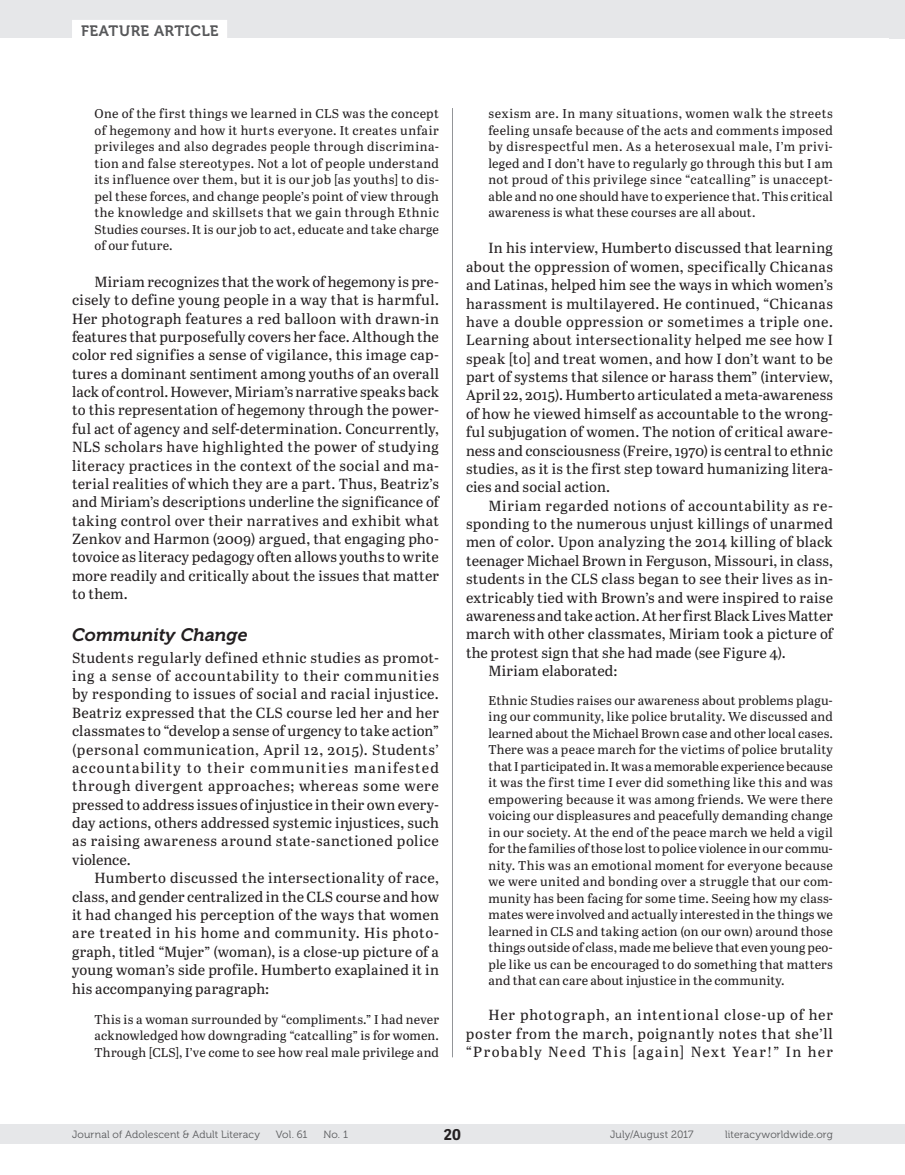
<style>
.page{position:relative;width:905px;height:1175px;background:#fff}
.page>*{position:absolute;margin:0;border:0;box-sizing:border-box;transform-origin:0 0}
.t1{font:italic 18px "Museo 700";letter-spacing:.005em;color:#231f20}
.t2{font:15px "Museo 700";letter-spacing:.03em;color:#57585a}
.t3{font:700 15px "Adelle Sans";color:#231f20}
.t4{font:14.7px/18.3px "Abril Text";letter-spacing:.015em;color:#231f20;text-align:justify}
.t5{font:14.7px "Abril Text";letter-spacing:-.005em;color:#231f20}
.t6{font:14.7px "Abril Text";letter-spacing:.04em;color:#231f20}
.t7{font:12.75px/16.5px "Abril Text";letter-spacing:.015em;color:#231f20;text-align:justify}
.t8{font:10.5px "Museo 300";letter-spacing:.015em;color:#57585a}
</style>
<div class="page">
<div style="left:0;top:0;width:904px;height:38px;background:#e6e7e9"></div>
<div style="left:889px;top:0;width:15px;height:39px;background:#e6e7e9"></div>
<hr style="left:452px;top:108px;width:1px;height:949px;background:#939598">
<div style="left:0;top:1124px;width:904px;height:20px;background:#e6e7e9"></div>
<div style="left:72px;top:20px;width:155px;height:21px;background:#fff"></div>
<p class="t2" style="left:81px;top:22px;width:139px">FEATURE ARTICLE</p>
<p class="t7" style="left:94px;top:105px;width:346px">One of the first things we learned in CLS was the concept of hegemony and how it hurts everyone. It creates unfair privileges and also degrades people through discrimina&shy;tion and false stereotypes. Not a lot of people understand its influence over them, but it is our job [as youths] to dis&shy;pel these forces, and change people’s point of view through the knowledge and skillsets that we gain through Ethnic Studies courses. It is our job to act, educate and take charge of our future.</p>
<p class="t4" style="left:72px;top:272px;width:368px;text-indent:22px">Miriam recognizes that the work of hegemony is pre&shy;cisely to define young people in a way that is harmful.<br>Her photograph features a red balloon with drawn-in features that purposefully covers her face. Although the color red signifies a sense of vigilance, this image cap&shy;tures a dominant sentiment among youths of an overall lack of control. However, Miriam’s narrative speaks back to this representation of hegemony through the power&shy;ful act of agency and self-determination. Concurrently, NLS scholars have highlighted the power of studying literacy practices in the context of the social and ma&shy;terial realities of which they are a part. Thus, Beatriz’s and Miriam’s descriptions underline the significance of taking control over their narratives and exhibit what Zenkov and Harmon (2009) argued, that engaging pho&shy;tovoice as literacy pedagogy often allows youths to write more readily and critically about the issues that matter to them.</p>
<p class="t1" style="left:72px;top:625px;width:177px">Community Change</p>
<p class="t4" style="left:72px;top:647px;width:368px">Students regularly defined ethnic studies as promot&shy;ing a sense of accountability to their communities by responding to issues of social and racial injustice.<br>Beatriz expressed that the CLS course led her and her classmates to “develop a sense of urgency to take action” (personal communication, April 12, 2015). Students’ accountability to their communities manifested through divergent approaches; whereas some were pressed to address issues of injustice in their own every&shy;day actions, others addressed systemic injustices, such as raising awareness around state-sanctioned police violence.</p>
<p class="t4" style="left:72px;top:868px;width:368px;text-indent:22px">Humberto discussed the intersectionality of race, class, and gender centralized in the CLS course and how it had changed his perception of the ways that women are treated in his home and community. His photo&shy;graph, titled “Mujer” (woman), is a close-up picture of a young woman’s side profile. Humberto exaplained it in his accompanying paragraph:</p>
<p class="t7" style="left:94px;top:1010px;width:346px">This is a woman surrounded by “compliments.” I had never acknowledged how downgrading “catcalling” is for women.<br>Through [CLS], I’ve come to see how real male privilege and</p>
<p class="t7" style="left:488px;top:105px;width:346px">sexism are. In many situations, women walk the streets feeling unsafe because of the acts and comments imposed by disrespectful men. As a heterosexual male, I’m privi&shy;leged and I don’t have to regularly go through this but I am not proud of this privilege since “catcalling” is unaccept&shy;able and no one should have to experience that. This critical awareness is what these courses are all about.</p>
<p class="t4" style="left:466px;top:238px;width:368px;text-indent:22px">In his interview, Humberto discussed that learning about the oppression of women, specifically Chicanas and Latinas, helped him see the ways in which women’s harassment is multilayered. He continued, “Chicanas have a double oppression or sometimes a triple one.<br>Learning about intersectionality helped me see how I speak [to] and treat women, and how I don’t want to be part of systems that silence or harass them” (interview, April 22, 2015). Humberto articulated a meta-awareness of how he viewed himself as accountable to the wrong&shy;ful subjugation of women. The notion of critical aware&shy;ness and consciousness (Freire, 1970) is central to ethnic studies, as it is the first step toward humanizing litera&shy;cies and social action.</p>
<p class="t6" style="left:488px;top:495px;width:346px">Miriam regarded notions of accountability as re-</p>
<p class="t4" style="left:466px;top:514px;width:368px">sponding to the numerous unjust killings of unarmed</p>
<p class="t4" style="left:466px;top:532px;width:368px">men of color. Upon analyzing the 2014 killing of black</p>
<p class="t4" style="left:466px;top:551px;width:368px">teenager Michael Brown in Ferguson, Missouri, in class,</p>
<p class="t4" style="left:466px;top:569px;width:368px">students in the CLS class began to see their lives as in-</p>
<p class="t4" style="left:466px;top:587px;width:368px">extricably tied with Brown’s and were inspired to raise</p>
<p class="t5" style="left:466px;top:605px;width:368px">awareness and take action. At her first Black Lives Matter</p>
<p class="t4" style="left:466px;top:624px;width:368px">march with other classmates, Miriam took a picture of</p>
<p class="t4" style="left:466px;top:642px;width:321px">the protest sign that she had made (see Figure 4).</p>
<p class="t4" style="left:488px;top:661px;width:130px">Miriam elaborated:</p>
<p class="t7" style="left:488px;top:691px;width:346px">Ethnic Studies raises our awareness about problems plagu&shy;ing our community, like police brutality. We discussed and learned about the Michael Brown case and other local cases.<br>There was a peace march for the victims of police brutality that I participated in. It was a memorable experience because it was the first time I ever did something like this and was empowering because it was among friends. We were there voicing our displeasures and peacefully demanding change in our society. At the end of the peace march we held a vigil for the families of those lost to police violence in our commu&shy;nity. This was an emotional moment for everyone because we were united and bonding over a struggle that our com&shy;munity has been facing for some time. Seeing how my class&shy;mates were involved and actually interested in the things we learned in CLS and taking action (on our own) around those things outside of class, made me believe that even young peo&shy;ple like us can be encouraged to do something that matters and that can care about injustice in the community.</p>
<p class="t4" style="left:466px;top:1005px;width:368px;text-indent:23px">Her photograph, an intentional close-up of her poster from the march, poignantly notes that she’ll “Probably Need This [again] Next Year!” In her</p>
<p class="t8" style="left:72px;top:1129px;width:189px">Journal of Adolescent &amp; Adult Literacy</p>
<p class="t8" style="left:276px;top:1129px;width:33px">Vol. 61</p>
<p class="t8" style="left:323px;top:1129px;width:26px">No. 1</p>
<p class="t3" style="left:444px;top:1123px;width:19px">20</p>
<p class="t8" style="left:610px;top:1129px;width:85px">July/August 2017</p>
<p class="t8" style="left:725px;top:1129px;width:109px">literacyworldwide.org</p>
</div>
